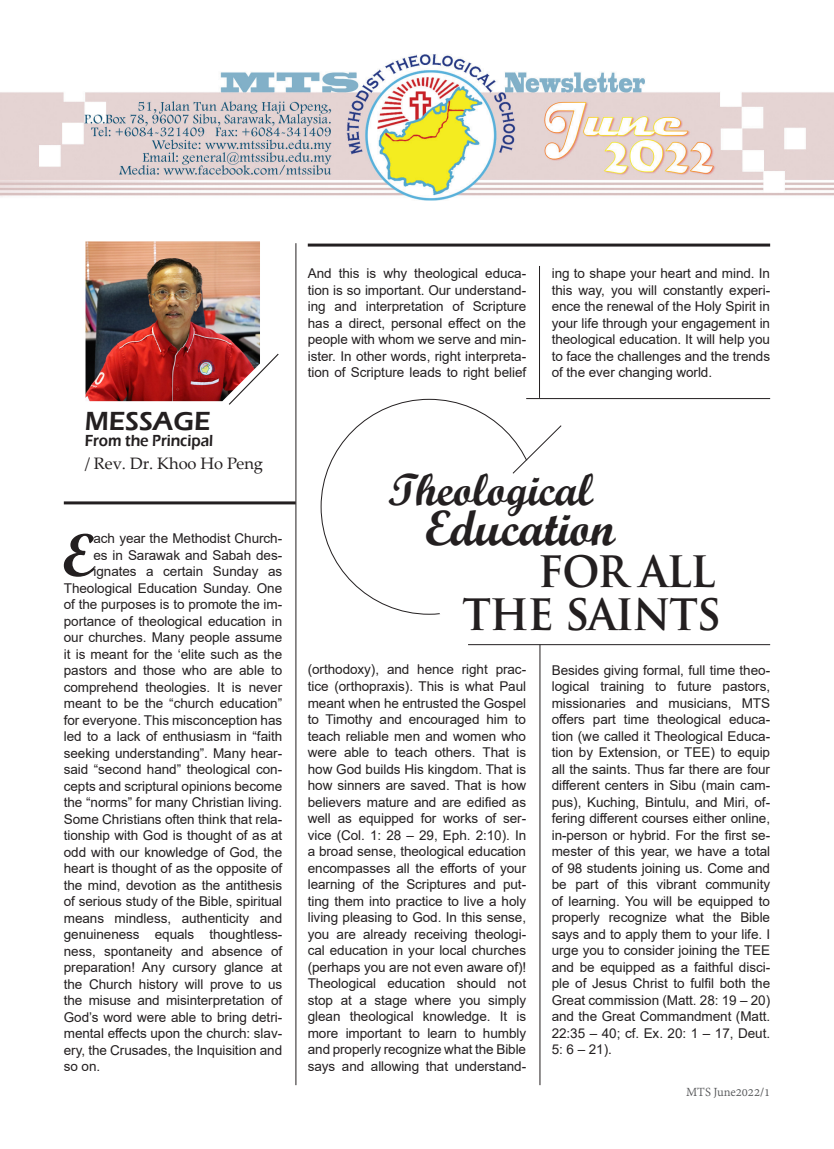
<style>
.page{position:relative;width:834px;height:1149px;background:#fff}
.page>*{position:absolute;margin:0;border:0;box-sizing:border-box;transform-origin:0 0}
.t1{font:60.9px "Script MT Bold";color:#231f20}
.t2{font:700 49.5px "Trajan Pro";letter-spacing:-.025em;color:#231f20;scale:.91 1}
.t3{font:49.5px "Script MT Bold";letter-spacing:-.005em;color:#231f20}
.t4{font:45px "Script MT Bold";letter-spacing:-.005em;color:#231f20}
.t5{font:600 27px "Eras ITC";letter-spacing:-.005em;color:#231f20}
.t6{font:16.5px "Palatino Linotype";letter-spacing:-.005em;color:#231f20}
.t7{font:600 16.5px "Eras ITC";letter-spacing:-.005em;color:#231f20;scale:.91 1}
.t8{font:13.5px/16.5px "Arial";letter-spacing:-.005em;color:#231f20;text-align:justify}
.t9{font:13.5px "Adobe Devanagari";letter-spacing:-.005em;color:#57585a}
</style>
<div class="page">
<img style="left:0;top:54px;width:833px;height:1032px">
<img style="left:85px;top:241px;width:175px;height:160px">
<svg style="left:227px;top:352px;width:53px;height:54px"></svg>
<hr style="left:308px;top:243px;width:462px;height:3px;background:#231f20">
<hr style="left:64px;top:501px;width:232px;height:3px;background:#231f20">
<hr style="left:295px;top:243px;width:1px;height:841px;background:#231f20">
<div style="left:308px;top:399px;width:461px;height:249px;background:#fff"></div>
<div style="left:424px;top:460px;width:215px;height:201px;background:#fff;border-radius:50%"></div>
<svg style="left:512px;top:425px;width:50px;height:49px"></svg>
<hr style="left:526px;top:398px;width:244px;height:1px;background:#231f20">
<hr style="left:468px;top:644px;width:302px;height:1px;background:#231f20">
<hr style="left:539px;top:266px;width:1px;height:132px;background:#231f20">
<hr style="left:539px;top:644px;width:1px;height:440px;background:#231f20">
<p class="t5" style="left:85px;top:405px;width:127px">MESSAGE</p>
<p class="t7" style="left:85px;top:431px;width:143px">From the Principal</p>
<p class="t6" style="left:85px;top:451px;width:180px">/ Rev. Dr. Khoo Ho Peng</p>
<p class="t1" style="left:62px;top:518px;width:33px">E</p>
<p class="t8" style="left:93px;top:530px;width:190px">ach year the Methodist Church-</p>
<p class="t8" style="left:93px;top:546px;width:190px">es in Sarawak and Sabah des-</p>
<p class="t8" style="left:93px;top:563px;width:190px">ignates a certain Sunday as</p>
<p class="t8" style="left:64px;top:579px;width:220px">Theological Education Sunday. One</p>
<p class="t8" style="left:64px;top:596px;width:220px">of the purposes is to promote the im-</p>
<p class="t8" style="left:64px;top:612px;width:220px">portance of theological education in</p>
<p class="t8" style="left:64px;top:629px;width:220px">our churches. Many people assume</p>
<p class="t8" style="left:64px;top:645px;width:220px">it is meant for the ‘elite such as the</p>
<p class="t8" style="left:64px;top:662px;width:220px">pastors and those who are able to</p>
<p class="t8" style="left:64px;top:678px;width:220px">comprehend theologies. It is never</p>
<p class="t8" style="left:64px;top:695px;width:220px">meant to be the “church education”</p>
<p class="t8" style="left:64px;top:711px;width:220px">for everyone. This misconception has</p>
<p class="t8" style="left:64px;top:728px;width:220px">led to a lack of enthusiasm in “faith</p>
<p class="t8" style="left:64px;top:744px;width:220px">seeking understanding”. Many hear-</p>
<p class="t8" style="left:64px;top:761px;width:220px">said “second hand” theological con-</p>
<p class="t8" style="left:64px;top:777px;width:220px">cepts and scriptural opinions become</p>
<p class="t8" style="left:64px;top:794px;width:220px">the “norms” for many Christian living.</p>
<p class="t8" style="left:64px;top:810px;width:220px">Some Christians often think that rela-</p>
<p class="t8" style="left:64px;top:827px;width:220px">tionship with God is thought of as at</p>
<p class="t8" style="left:64px;top:843px;width:220px">odd with our knowledge of God, the</p>
<p class="t8" style="left:64px;top:860px;width:220px">heart is thought of as the opposite of</p>
<p class="t8" style="left:64px;top:876px;width:220px">the mind, devotion as the antithesis</p>
<p class="t8" style="left:64px;top:893px;width:220px">of serious study of the Bible, spiritual</p>
<p class="t8" style="left:64px;top:909px;width:220px">means mindless, authenticity and</p>
<p class="t8" style="left:64px;top:926px;width:220px">genuineness equals thoughtless-</p>
<p class="t8" style="left:64px;top:942px;width:220px">ness, spontaneity and absence of</p>
<p class="t8" style="left:64px;top:959px;width:220px">preparation! Any cursory glance at</p>
<p class="t8" style="left:64px;top:975px;width:220px">the Church history will prove to us</p>
<p class="t8" style="left:64px;top:992px;width:220px">the misuse and misinterpretation of</p>
<p class="t8" style="left:64px;top:1008px;width:220px">God’s word were able to bring detri-</p>
<p class="t8" style="left:64px;top:1025px;width:220px">mental effects upon the church: slav-</p>
<p class="t8" style="left:64px;top:1041px;width:220px">ery, the Crusades, the Inquisition and</p>
<p class="t8" style="left:64px;top:1058px;width:38px">so on.</p>
<p class="t8" style="left:308px;top:265px;width:220px">And this is why theological educa&shy;tion is so important. Our understand&shy;ing and interpretation of Scripture has a direct, personal effect on the people with whom we serve and min&shy;ister. In other words, right interpreta&shy;tion of Scripture leads to right belief</p>
<p class="t8" style="left:551px;top:265px;width:220px">ing to shape your heart and mind. In this way, you will constantly experi&shy;ence the renewal of the Holy Spirit in your life through your engagement in theological education. It will help you to face the challenges and the trends of the ever changing world.</p>
<p class="t4" style="left:388px;top:462px;width:206px">Theological</p>
<p class="t3" style="left:424px;top:498px;width:192px">Education</p>
<p class="t2" style="left:538px;top:538px;width:196px">FOR ALL</p>
<p class="t2" style="left:462px;top:580px;width:286px">THE SAINTS</p>
<p class="t8" style="left:308px;top:661px;width:220px">(orthodoxy), and hence right prac&shy;tice (orthopraxis). This is what Paul meant when he entrusted the Gospel to Timothy and encouraged him to teach reliable men and women who were able to teach others. That is how God builds His kingdom. That is how sinners are saved. That is how believers mature and are edified as well as equipped for works of ser&shy;vice (Col. 1: 28 – 29, Eph. 2:10). In a broad sense, theological education encompasses all the efforts of your learning of the Scriptures and put&shy;ting them into practice to live a holy living pleasing to God. In this sense, you are already receiving theologi&shy;cal education in your local churches (perhaps you are not even aware of)!</p>
<p class="t8" style="left:308px;top:974px;width:220px">Theological education should not stop at a stage where you simply glean theological knowledge. It is more important to learn to humbly and properly recognize what the Bible says and allowing that understand-</p>
<p class="t8" style="left:551px;top:661px;width:220px">Besides giving formal, full time theo&shy;logical training to future pastors, missionaries and musicians, MTS offers part time theological educa&shy;tion (we called it Theological Educa&shy;tion by Extension, or TEE) to equip all the saints. Thus far there are four different centers in Sibu (main cam&shy;pus), Kuching, Bintulu, and Miri, of&shy;fering different courses either online, in-person or hybrid. For the first se&shy;mester of this year, we have a total of 98 students joining us. Come and be part of this vibrant community of learning. You will be equipped to properly recognize what the Bible says and to apply them to your life. I urge you to consider joining the TEE and be equipped as a faithful disci&shy;ple of Jesus Christ to fulfil both the Great commission (Matt. 28: 19 – 20) and the Great Commandment (Matt.<br>22:35 – 40; cf. Ex. 20: 1 – 17, Deut.<br>5: 6 – 21).</p>
<p class="t9" style="left:686px;top:1084px;width:86px">MTS June2022/1</p>
</div>
